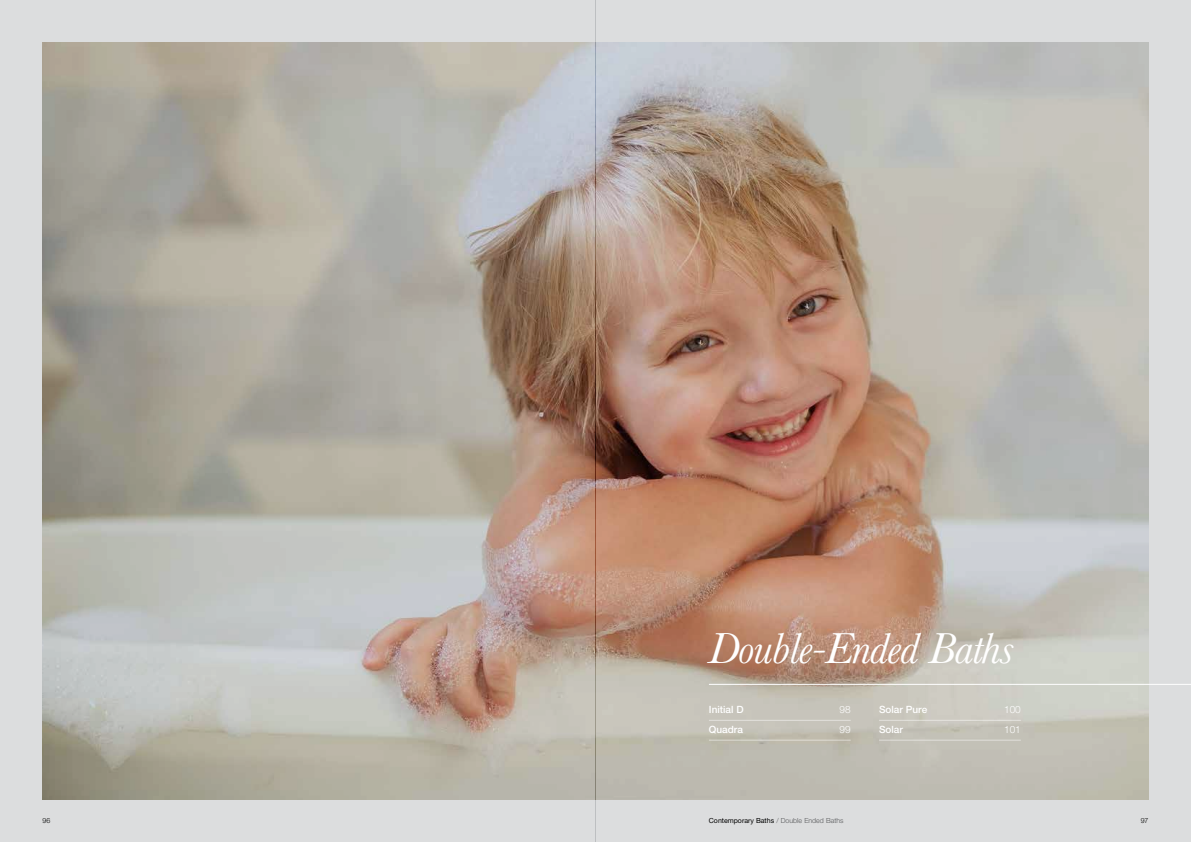
<style>
.page{position:relative;width:1191px;height:842px;background:#fff}
.page>*{position:absolute;margin:0;border:0;box-sizing:border-box;transform-origin:0 0}
.t1{font:italic 45px "Baskerville";letter-spacing:-.025em;color:#fff}
.t2{font:500 10px "Helvetica Neue";color:#fff}
.t3{font:300 10px "Helvetica Neue";color:#fff}
.t4{font:7px "Helvetica Neue";color:#000}
.t5{font:300 7px "Helvetica Neue";color:#000}
.s1{font-weight:300;color:#58595b}
</style>
<div class="page">
<div style="left:0;top:0;width:595px;height:842px;background:#dcddde"></div>
<div style="left:595px;top:0;width:596px;height:842px;background:#dcddde"></div>
<img style="left:43px;top:43px;width:1105px;height:756px">
<hr style="left:709px;top:740px;width:141px;height:1px;background:#fff">
<hr style="left:879px;top:740px;width:141px;height:1px;background:#fff">
<hr style="left:709px;top:720px;width:141px;height:1px;background:#fff">
<hr style="left:879px;top:720px;width:141px;height:1px;background:#fff">
<hr style="left:709px;top:684px;width:482px;height:1px;background:#fff">
<h1 class="t1" style="left:709px;top:619px;width:306px">Double-Ended Baths</h1>
<h2 class="t2" style="left:709px;top:703px;width:36px">Initial D</h2>
<h2 class="t3" style="left:839px;top:703px;width:13px">98</h2>
<h2 class="t2" style="left:709px;top:723px;width:36px">Quadra</h2>
<h2 class="t3" style="left:839px;top:723px;width:13px">99</h2>
<h2 class="t2" style="left:879px;top:703px;width:50px">Solar Pure</h2>
<h2 class="t3" style="left:1004px;top:703px;width:18px">100</h2>
<h2 class="t2" style="left:879px;top:723px;width:25px">Solar</h2>
<h2 class="t3" style="left:1004px;top:723px;width:18px">101</h2>
<p class="t5" style="left:43px;top:817px;width:9px">96</p>
<p class="t4" style="left:709px;top:817px;width:136px">Contemporary Baths <span class="s1">/ Double Ended Baths</span></p>
<p class="t5" style="left:1140px;top:817px;width:9px">97</p>
</div>
